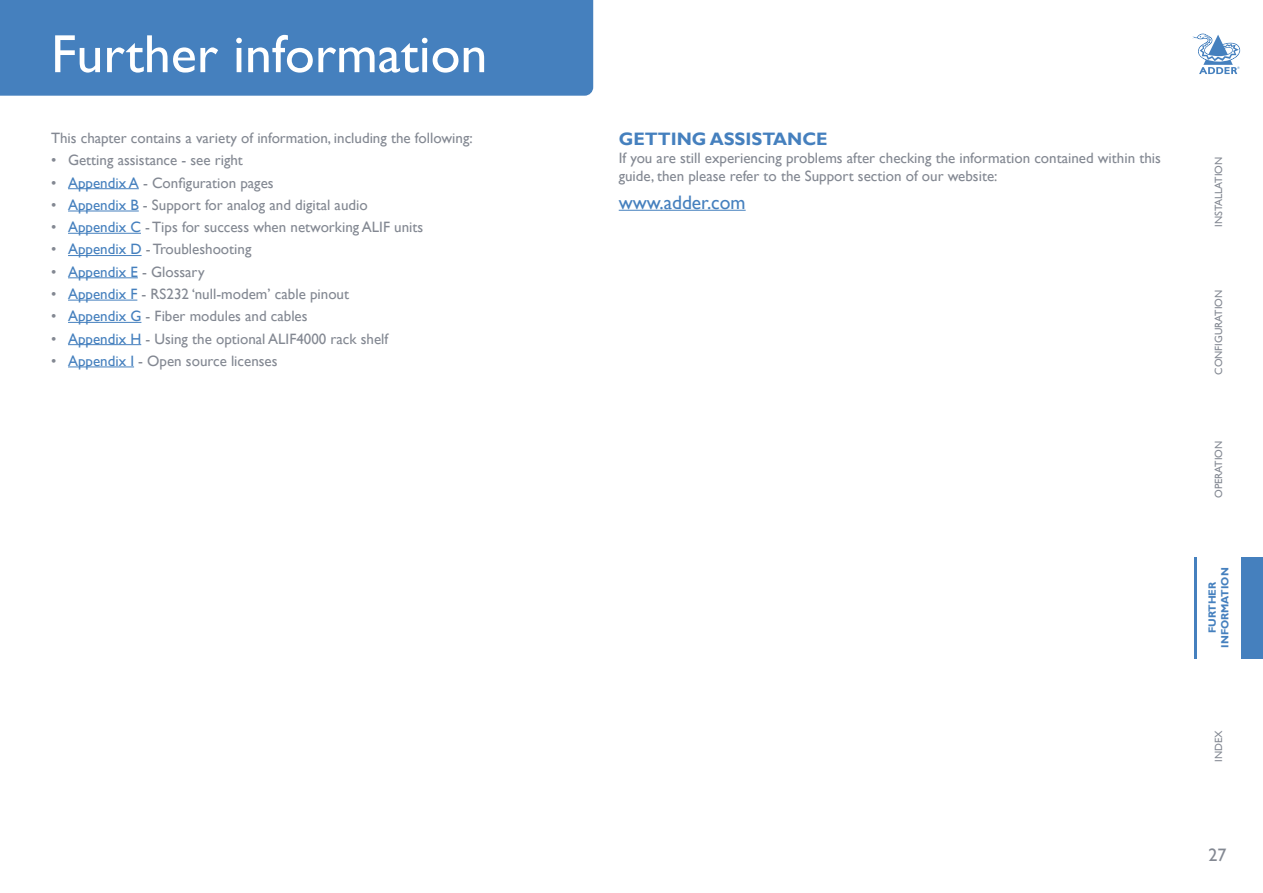
<style>
.page{position:relative;width:1263px;height:893px;background:#fff}
.page>*{position:absolute;margin:0;border:0;box-sizing:border-box;transform-origin:0 0}
.Section_Head{font:54px "Gill Sans";color:#fff}
.t1{font:19.5px "Gill Sans";color:#4580be}
.Head_1{font:700 18px "Gill Sans";color:#4580be}
.t2{font:18px "Gill Sans";color:#838892}
.Body_Bullet_1{font:15px "Gill Sans";color:#838892}
.Body{font:15px/18px "Gill Sans";color:#838892}
.t3{font:10.5px "Gill Sans";color:#838892}
.t4{font:700 10.5px/12.6px "Gill Sans";color:#4580be;text-align:center}
.s1{color:#4580be}
</style>
<div class="page">
<svg style="left:1192px;top:34px;width:48px;height:40px"></svg>
<div style="left:1241px;top:557px;width:22px;height:102px;background:#4580be"></div>
<hr style="left:1194px;top:557px;width:2px;height:102px;background:#4580be">
<hr style="left:68px;top:188px;width:71px;height:1px;background:#4580be">
<hr style="left:68px;top:211px;width:71px;height:1px;background:#4580be">
<hr style="left:68px;top:233px;width:73px;height:1px;background:#4580be">
<hr style="left:68px;top:255px;width:74px;height:1px;background:#4580be">
<hr style="left:68px;top:277px;width:70px;height:1px;background:#4580be">
<hr style="left:68px;top:300px;width:69px;height:1px;background:#4580be">
<hr style="left:68px;top:322px;width:73px;height:1px;background:#4580be">
<hr style="left:68px;top:344px;width:73px;height:1px;background:#4580be">
<hr style="left:68px;top:367px;width:66px;height:1px;background:#4580be">
<hr style="left:619px;top:210px;width:127px;height:1px;background:#4580be">
<div style="left:0;top:0;width:593px;height:96px;background:#4580be"></div>
<p class="Section_Head" style="left:51px;top:23px;width:438px">Further information</p>
<p class="Body" style="left:51px;top:129px;width:423px">This chapter contains a variety of information, including the following:</p>
<p class="Body_Bullet_1" style="left:51px;top:152px;width:193px">• Getting assistance - see right</p>
<p class="Body_Bullet_1" style="left:51px;top:174px;width:224px">• <span class="s1">Appendix A</span> - Configuration pages</p>
<p class="Body_Bullet_1" style="left:51px;top:196px;width:318px">• <span class="s1">Appendix B</span> - Support for analog and digital audio</p>
<p class="Body_Bullet_1" style="left:51px;top:218px;width:374px">• <span class="s1">Appendix C</span> - Tips for success when networking ALIF units</p>
<p class="Body_Bullet_1" style="left:51px;top:241px;width:202px">• <span class="s1">Appendix D</span> - Troubleshooting</p>
<p class="Body_Bullet_1" style="left:51px;top:263px;width:155px">• <span class="s1">Appendix E</span> - Glossary</p>
<p class="Body_Bullet_1" style="left:51px;top:285px;width:300px">• <span class="s1">Appendix F</span> - RS232 ‘null-modem’ cable pinout</p>
<p class="Body_Bullet_1" style="left:51px;top:307px;width:258px">• <span class="s1">Appendix G</span> - Fiber modules and cables</p>
<p class="Body_Bullet_1" style="left:51px;top:330px;width:339px">• <span class="s1">Appendix H</span> - Using the optional ALIF4000 rack shelf</p>
<p class="Body_Bullet_1" style="left:51px;top:352px;width:228px">• <span class="s1">Appendix I</span> - Open source licenses</p>
<p class="Head_1" style="left:619px;top:128px;width:210px">GETTING ASSISTANCE</p>
<p class="Body" style="left:619px;top:149px;width:544px">If you are still experiencing problems after checking the information contained within this guide, then please refer to the Support section of our website:</p>
<p class="t1" style="left:619px;top:191px;width:128px">www.adder.com</p>
<p class="t3" style="left:1212px;top:227px;width:71px;rotate:-90deg">INSTALLATION</p>
<p class="t3" style="left:1212px;top:375px;width:87px;rotate:-90deg">CONFIGURATION</p>
<p class="t3" style="left:1212px;top:498px;width:59px;rotate:-90deg">OPERATION</p>
<p class="t4" style="left:1206px;top:648px;width:82px;rotate:-90deg">FURTHER<br>INFORMATION</p>
<p class="t3" style="left:1212px;top:762px;width:33px;rotate:-90deg">INDEX</p>
<p class="t2" style="left:1208px;top:844px;width:19px">27</p>
</div>
